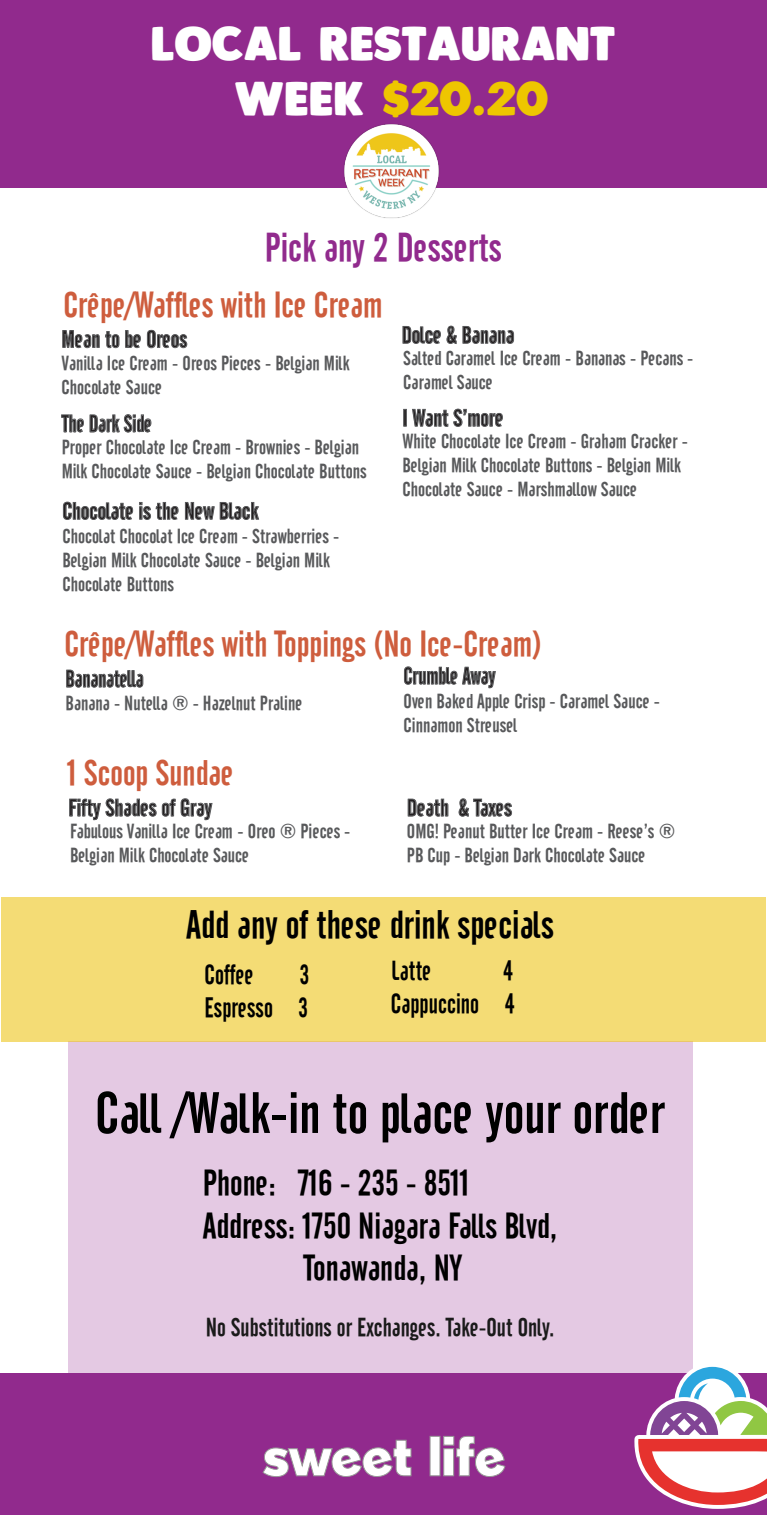
<style>
.page{position:relative;width:767px;height:1517px;background:#fff}
.page>*{position:absolute;margin:0;border:0;box-sizing:border-box;transform-origin:0 0}
.t1{font:57.75px "Cafeta";color:#000}
.t2{font:45.68px/54.9px "Plump";color:#fff;text-align:center}
.t3{font:39.38px "Cafeta";color:#912a8d}
.t4{font:38.85px "Cafeta";color:#000}
.t5{font:35.52px "Cafeta";color:#ce5d3d}
.t6{font:35.52px "Cafeta";color:#000}
.t7{font:27.47px/32.9px "Cafeta";color:#000;text-align:right;scale:.92 1}
.t8{font:25.38px "Cafeta";color:#1a1a1a}
.t9{font:23.62px "Cafeta";color:#231f20}
.t10{font:23.62px "Cafeta";color:#231f20;scale:.92 1}
.t11{font:19.95px/24px "Cafeta";color:#58595b}
.s1{color:#eec600}
</style>
<div class="page">
<div style="left:68px;top:1041px;width:624px;height:331px;background:#e4c9e3"></div>
<div style="left:0;top:0;width:766px;height:188px;background:#912a8d"></div>
<svg style="left:62px;top:330px;width:57px;height:18px"></svg>
<svg style="left:125px;top:330px;width:16px;height:18px"></svg>
<svg style="left:147px;top:330px;width:40px;height:18px"></svg>
<svg style="left:69px;top:798px;width:87px;height:22px"></svg>
<svg style="left:162px;top:798px;width:50px;height:22px"></svg>
<svg style="left:402px;top:326px;width:112px;height:18px"></svg>
<div style="left:403px;top:409px;width:3px;height:17px;border:1px solid #58595b"></div>
<svg style="left:412px;top:408px;width:90px;height:19px"></svg>
<svg style="left:61px;top:414px;width:23px;height:18px"></svg>
<svg style="left:90px;top:414px;width:61px;height:18px"></svg>
<svg style="left:66px;top:669px;width:77px;height:18px"></svg>
<img style="left:344px;top:124px;width:95px;height:94px">
<svg style="left:408px;top:798px;width:40px;height:18px"></svg>
<svg style="left:459px;top:798px;width:53px;height:18px"></svg>
<svg style="left:404px;top:666px;width:91px;height:22px"></svg>
<div style="left:1px;top:1372px;width:765px;height:142px;background:#912a8d"></div>
<svg style="left:633px;top:1362px;width:133px;height:146px"></svg>
<svg style="left:263px;top:1439px;width:148px;height:37px"></svg>
<div style="left:430px;top:1435px;width:10px;height:40px;background:#fff;border:1px solid #989897"></div>
<svg style="left:443px;top:1435px;width:62px;height:41px"></svg>
<div style="left:1px;top:897px;width:764px;height:144px;background:#f4dc75"></div>
<svg style="left:63px;top:501px;width:70px;height:19px"></svg>
<svg style="left:139px;top:502px;width:39px;height:18px"></svg>
<svg style="left:185px;top:502px;width:74px;height:18px"></svg>
<h2 class="t2" style="left:151px;top:15px;width:465px">LOCAL RESTAURANT<br>WEEK <span class="s1">$20.20</span></h2>
<h3 class="t3" style="left:265px;top:225px;width:239px">Pick any 2 Desserts</h3>
<h3 class="t5" style="left:64px;top:284px;width:320px">Crêpe/Waffles with Ice Cream</h3>
<p class="t9" style="left:61px;top:326px;width:127px">Mean to be Oreos</p>
<p class="t11" style="left:62px;top:351px;width:289px">Vanilla Ice Cream - Oreos Pieces - Belgian Milk<br>Chocolate Sauce</p>
<p class="t10" style="left:62px;top:410px;width:100px">The Dark Side</p>
<p class="t11" style="left:62px;top:435px;width:306px">Proper Chocolate Ice Cream - Brownies - Belgian<br>Milk Chocolate Sauce - Belgian Chocolate Buttons</p>
<p class="t9" style="left:62px;top:498px;width:198px">Chocolate is the New Black</p>
<p class="t11" style="left:62px;top:524px;width:278px">Chocolat Chocolat Ice Cream - Strawberries -<br>Belgian Milk Chocolate Sauce - Belgian Milk<br>Chocolate Buttons</p>
<p class="t9" style="left:401px;top:322px;width:114px">Dolce &amp; Banana</p>
<p class="t11" style="left:403px;top:346px;width:291px">Salted Caramel Ice Cream - Bananas - Pecans -<br>Caramel Sauce</p>
<p class="t9" style="left:402px;top:404px;width:103px">I Want S’more</p>
<p class="t11" style="left:402px;top:429px;width:287px">White Chocolate Ice Cream - Graham Cracker -<br>Belgian Milk Chocolate Buttons - Belgian Milk<br>Chocolate Sauce - Marshmallow Sauce</p>
<h3 class="t5" style="left:64px;top:624px;width:479px">Crêpe/Waffles with Toppings (No Ice-Cream)</h3>
<p class="t10" style="left:66px;top:665px;width:86px">Bananatella</p>
<p class="t11" style="left:66px;top:691px;width:238px">Banana - Nutella ® - Hazelnut Praline</p>
<p class="t10" style="left:403px;top:662px;width:101px">Crumble Away</p>
<p class="t11" style="left:403px;top:689px;width:258px">Oven Baked Apple Crisp - Caramel Sauce -<br>Cinnamon Streusel</p>
<h3 class="t5" style="left:67px;top:753px;width:168px">1 Scoop Sundae</h3>
<p class="t9" style="left:68px;top:794px;width:145px">Fifty Shades of Gray</p>
<p class="t11" style="left:70px;top:818px;width:282px">Fabulous Vanilla Ice Cream - Oreo ® Pieces -<br>Belgian Milk Chocolate Sauce</p>
<p class="t9" style="left:407px;top:794px;width:107px">Death &amp; Taxes</p>
<p class="t11" style="left:407px;top:818px;width:270px">OMG! Peanut Butter Ice Cream - Reese’s ®<br>PB Cup - Belgian Dark Chocolate Sauce</p>
<h3 class="t4" style="left:186px;top:902px;width:369px">Add any of these drink specials</h3>
<h3 class="t7" style="left:204px;top:958px;width:55px">Coffee</h3>
<h3 class="t7" style="left:391px;top:954px;width:136px">4<br>Cappuccino 4</h3>
<h3 class="t7" style="left:204px;top:958px;width:115px">3<br>Espresso 3</h3>
<h3 class="t7" style="left:391px;top:954px;width:45px">Latte</h3>
<h1 class="t1" style="left:95px;top:1080px;width:571px">Call /Walk-in to place your order</h1>
<h3 class="t6" style="left:203px;top:1163px;width:268px">Phone: 716 - 235 - 8511</h3>
<h3 class="t6" style="left:203px;top:1205px;width:356px">Address: 1750 Niagara Falls Blvd,</h3>
<h3 class="t6" style="left:303px;top:1248px;width:160px">Tonawanda, NY</h3>
<p class="t8" style="left:206px;top:1312px;width:350px">No Substitutions or Exchanges. Take-Out Only.</p>
</div>
